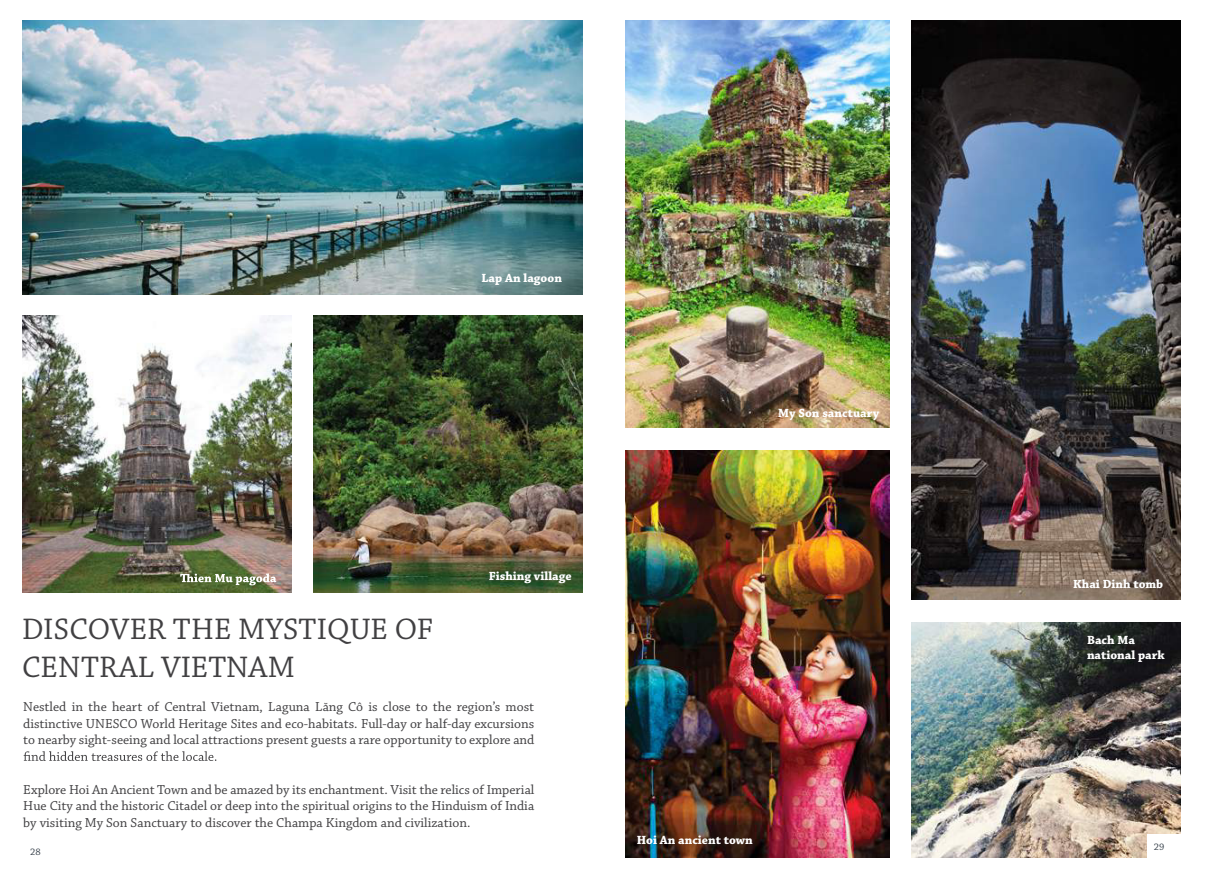
<style>
.page{position:relative;width:1205px;height:886px;background:#fff}
.page>*{position:absolute;margin:0;border:0;box-sizing:border-box;transform-origin:0 0}
.t1{font:31.25px/37.5px "Chaparral Pro";letter-spacing:.005em;color:#414042}
.t2{font:13.75px/16.5px "Chaparral Pro";color:#414042;text-align:justify}
.t3{font:700 12.5px/15px "Chaparral Pro";color:#fff}
.t4{font:10px "Chaparral Pro";color:#343e48}
.t5{font:10px "Chaparral Pro";color:#231f20}
</style>
<div class="page">
<img style="left:22px;top:20px;width:560px;height:275px">
<img style="left:22px;top:315px;width:269px;height:278px">
<img style="left:313px;top:315px;width:269px;height:278px">
<img style="left:626px;top:20px;width:263px;height:407px">
<img style="left:626px;top:451px;width:263px;height:407px">
<img style="left:911px;top:622px;width:269px;height:236px">
<img style="left:911px;top:20px;width:269px;height:579px">
<svg style="left:24px;top:751px;width:192px;height:10px"></svg>
<div style="left:1147px;top:835px;width:58px;height:51px;background:#fff"></div>
<svg style="left:180px;top:573px;width:96px;height:12px"></svg>
<p class="t3" style="left:481px;top:271px;width:82px">Lap An lagoon</p>
<p class="t3" style="left:489px;top:569px;width:84px">Fishing village</p>
<h1 class="t1" style="left:22px;top:612px;width:413px">DISCOVER THE MYSTIQUE OF<br>CENTRAL VIETNAM</h1>
<p class="t2" style="left:23px;top:699px;width:513px">Nestled in the heart of Central Vietnam, Laguna Lăng Cô is close to the region’s most distinctive UNESCO World Heritage Sites and eco-habitats. Full-day or half-day excursions to nearby sight-seeing and local attractions present guests a rare opportunity to explore and</p>
<p class="t2" style="left:23px;top:782px;width:513px">Explore Hoi An Ancient Town and be amazed by its enchantment. Visit the relics of Imperial Hue City and the historic Citadel or deep into the spiritual origins to the Hinduism of India by visiting My Son Sanctuary to discover the Champa Kingdom and civilization.</p>
<p class="t4" style="left:30px;top:846px;width:12px">28</p>
<p class="t3" style="left:778px;top:406px;width:102px">My Son sanctuary</p>
<p class="t3" style="left:637px;top:832px;width:117px">Hoi An ancient town</p>
<p class="t3" style="left:1073px;top:577px;width:91px">Khai Dinh tomb</p>
<p class="t3" style="left:1087px;top:633px;width:79px">Bach Ma national park</p>
<p class="t4" style="left:1154px;top:841px;width:12px">29</p>
<p class="t5" style="left:1155px;top:848px;width:12px">19</p>
</div>
